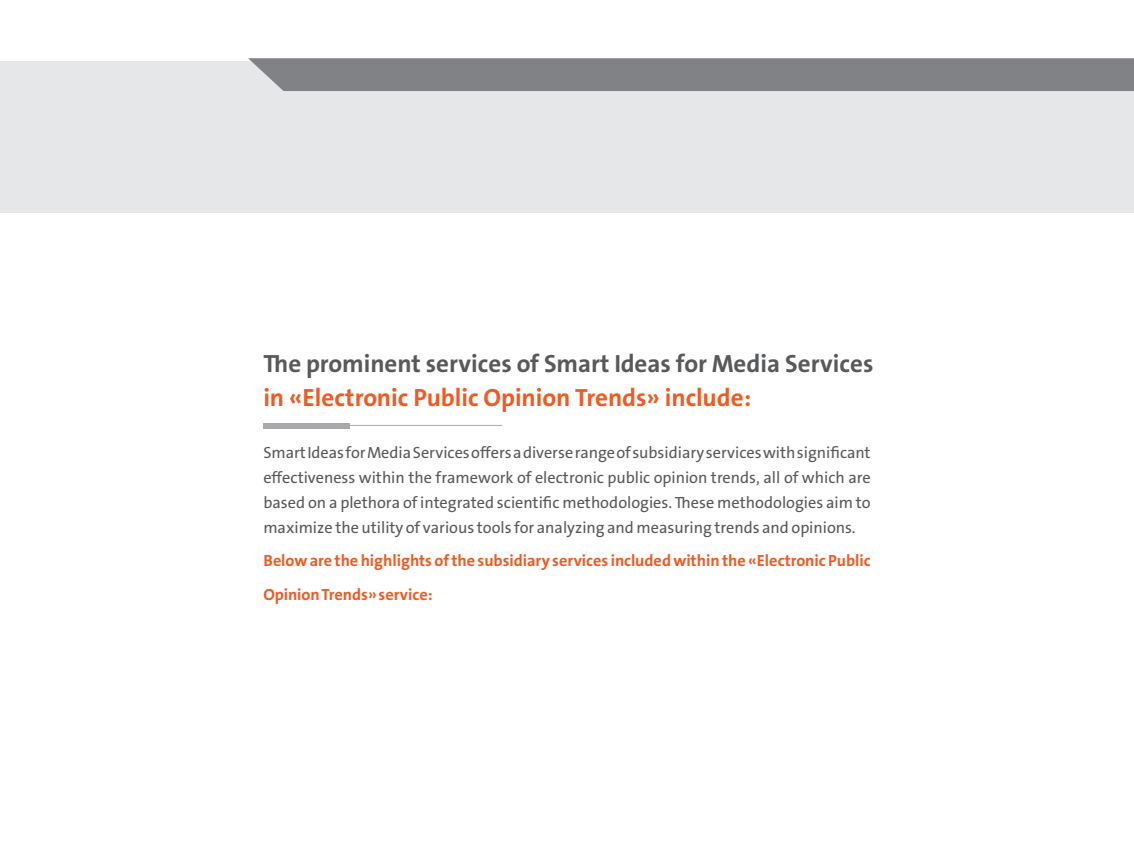
<style>
.page{position:relative;width:1134px;height:851px;background:#fff}
.page>*{position:absolute;margin:0;border:0;box-sizing:border-box;transform-origin:0 0}
.t1{font:700 25px "Bahij The Sans Arabic";color:#58595b}
.t2{font:700 25px "Bahij The Sans Arabic";color:#f15a22}
.t3{font:16.25px/25px "Bahij The Sans Arabic";color:#58595b;text-align:justify}
.t4{font:700 16.25px/33.8px "Bahij The Sans Arabic";color:#f15a22}
</style>
<div class="page">
<div style="left:0;top:61px;width:1134px;height:152px;background:#e6e7e8"></div>
<div style="left:248px;top:58px;width:886px;height:33px;background:#808285"></div>
<div style="left:263px;top:423px;width:87px;height:6px;background:#a7a9ac"></div>
<hr style="left:347px;top:425px;width:155px;height:1px;background:#a7a9ac">
<h1 class="t1" style="left:263px;top:349px;width:612px">The prominent services of Smart Ideas for Media Services</h1>
<h1 class="t2" style="left:263px;top:383px;width:489px">in «Electronic Public Opinion Trends» include:</h1>
<p class="t3" style="left:263px;top:440px;width:609px">Smart Ideas for Media Services offers a diverse range of subsidiary services with significant effectiveness within the framework of electronic public opinion trends, all of which are based on a plethora of integrated scientific methodologies. These methodologies aim to maximize the utility of various tools for analyzing and measuring trends and opinions.</p>
<p class="t4" style="left:263px;top:544px;width:609px">Below are the highlights of the subsidiary services included within the «Electronic Public<br>Opinion Trends» service:</p>
</div>
